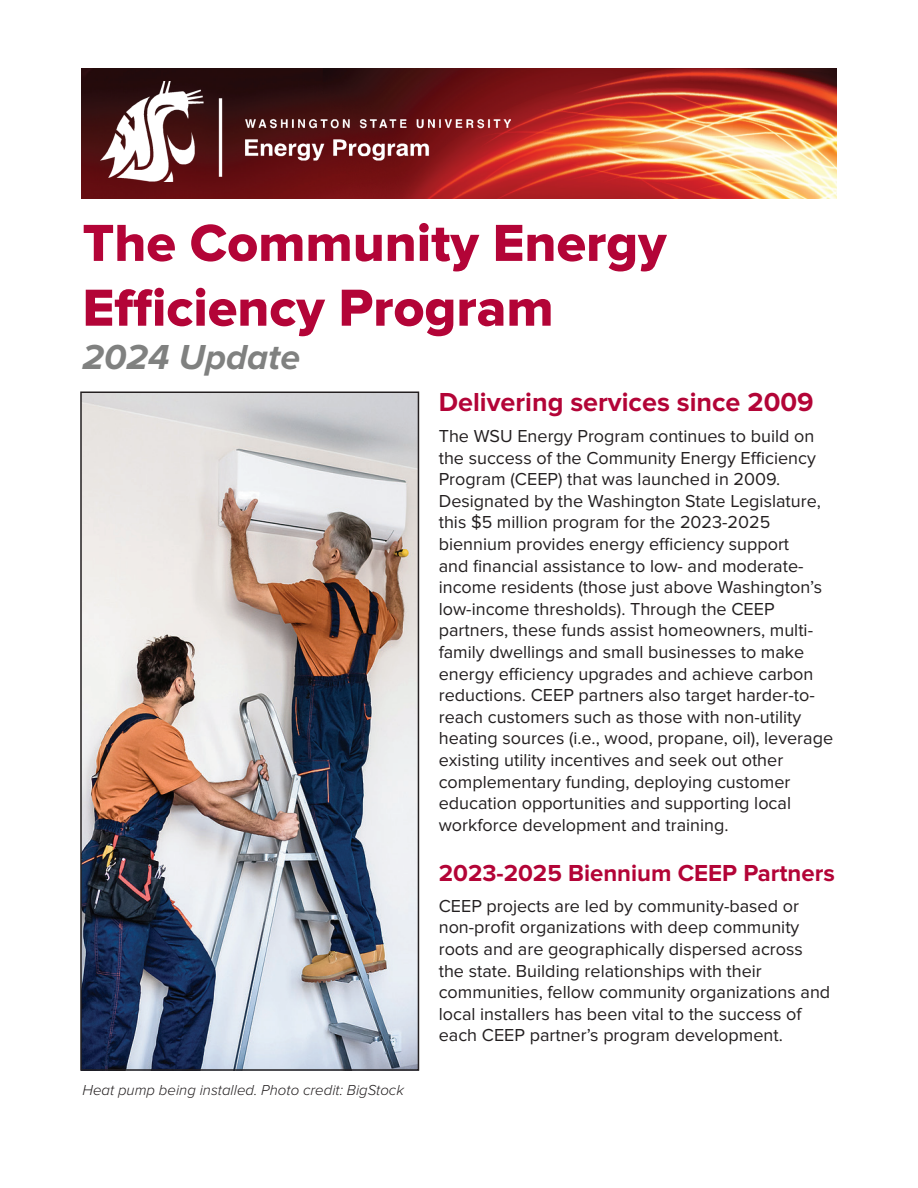
<style>
.page{position:relative;width:918px;height:1188px;background:#fff}
.page>*{position:absolute;margin:0;border:0;box-sizing:border-box;transform-origin:0 0}
.t1{font:54px/64.8px "Proxima Nova Extrabld";color:#b30437}
.t2{font:italic 700 36px "Proxima Nova";color:#808180}
.t3{font:700 27px "Proxima Nova";color:#b30437}
.t4{font:700 24px "Proxima Nova";color:#b30437}
.t5{font:18px/21.6px "Proxima Nova";color:#231f20}
.t6{font:italic 300 15px "Proxima Nova";color:#231f20}
</style>
<div class="page">
<img style="left:82px;top:69px;width:754px;height:130px">
<img style="left:101px;top:81px;width:410px;height:100px">
<img style="left:83px;top:395px;width:333px;height:673px">
<div style="left:80px;top:392px;width:339px;height:679px;border:2px solid #231f20"></div>
<h1 class="t1" style="left:82px;top:212px;width:586px">The Community Energy<br>Efficiency Program</h1>
<h2 class="t2" style="left:82px;top:337px;width:219px">2024 Update</h2>
<p class="t6" style="left:82px;top:1082px;width:323px">Heat pump being installed. Photo credit: BigStock</p>
<h3 class="t3" style="left:439px;top:387px;width:376px">Delivering services since 2009</h3>
<p class="t5" style="left:439px;top:425px;width:396px">The WSU Energy Program continues to build on the success of the Community Energy Efficiency Program (CEEP) that was launched in 2009.<br>Designated by the Washington State Legislature, this $5 million program for the 2023-2025 biennium provides energy efficiency support<br>and financial assistance to low- and moderate&shy;income residents (those just above Washington’s low-income thresholds). Through the CEEP partners, these funds assist homeowners, multi&shy;family dwellings and small businesses to make energy efficiency upgrades and achieve carbon reductions. CEEP partners also target harder-to&shy;reach customers such as those with non-utility heating sources (i.e., wood, propane, oil), leverage existing utility incentives and seek out other complementary funding, deploying customer education opportunities and supporting local workforce development and training.</p>
<h3 class="t4" style="left:439px;top:859px;width:398px">2023-2025 Biennium CEEP Partners</h3>
<p class="t5" style="left:439px;top:895px;width:393px">CEEP projects are led by community-based or non-profit organizations with deep community roots and are geographically dispersed across the state. Building relationships with their communities, fellow community organizations and local installers has been vital to the success of each CEEP partner’s program development.</p>
</div>
